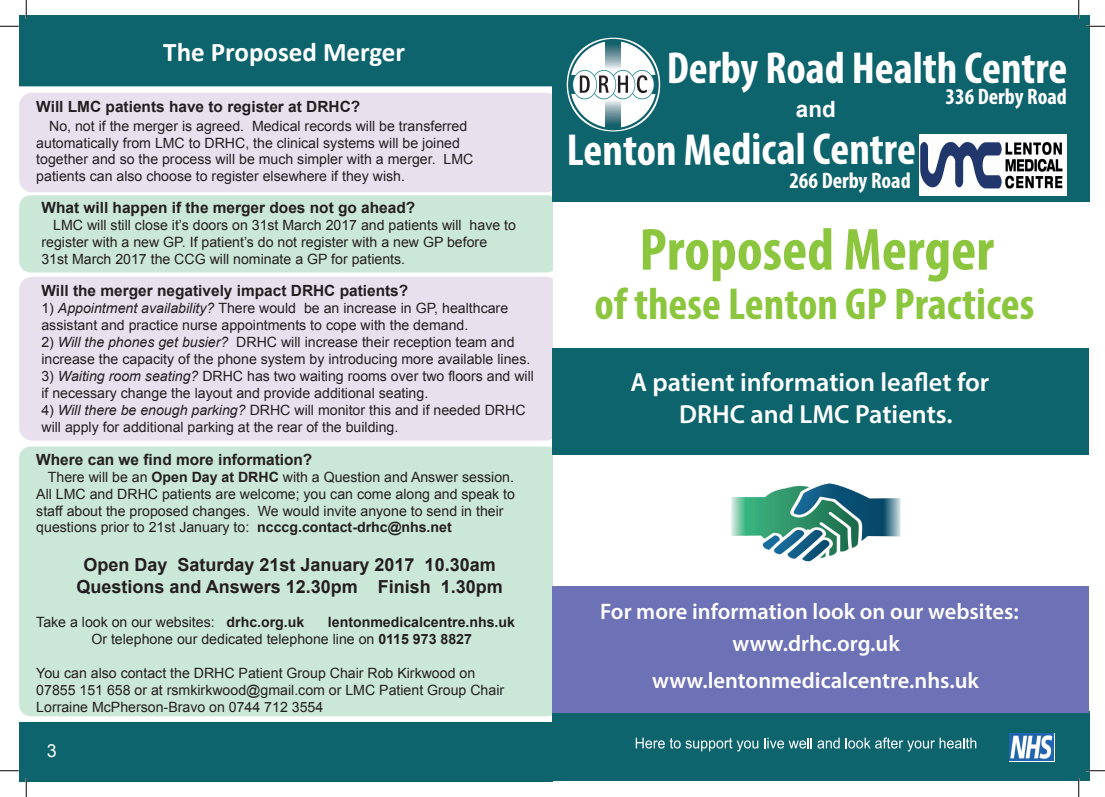
<style>
.page{position:relative;width:1105px;height:797px;background:#fff}
.page>*{position:absolute;margin:0;border:0;box-sizing:border-box;transform-origin:0 0}
.t1{font:700 condensed 60px "Myriad Pro";color:#8bc63e}
.t2{font:700 condensed 45px/81.1px "Myriad Pro";letter-spacing:-.005em;color:#fff}
.t3{font:700 condensed 45px "Myriad Pro";color:#8bc63e}
.t4{font:700 27px "Calibri";color:#fff}
.t5{font:600 26.25px/31.5px "Myriad Pro";color:#fff;text-align:center}
.t6{font:600 22.5px "Myriad Pro";color:#fff}
.t7{font:700 condensed 22.5px "Myriad Pro";color:#fff}
.t8{font:700 22.5px "Arial";color:#fff}
.t9{font:700 18px/21.6px "Arial";color:#231f20;text-align:center}
.t10{font:18px "Arial";color:#fff}
.t11{font:700 15.38px "Arial";color:#231f20}
.t12{font:14.12px/17px "Arial";color:#231f20}
.s1{font-style:italic}
.s2{font-weight:700}
</style>
<div class="page">
<div style="left:552px;top:711px;width:537px;height:70px;background:#0d646d"></div>
<div style="left:552px;top:16px;width:537px;height:186px;background:#0d646d"></div>
<div style="left:1082px;top:586px;width:7px;height:126px;background:#6d71b5"></div>
<div style="left:1082px;top:348px;width:7px;height:107px;background:#0d646d"></div>
<div style="left:1076px;top:586px;width:7px;height:126px;background:#6d71b5"></div>
<div style="left:1076px;top:348px;width:7px;height:107px;background:#0d646d"></div>
<div style="left:19px;top:93px;width:533px;height:99px;background:#e9e0ee"></div>
<div style="left:19px;top:16px;width:533px;height:70px;background:#0d646d"></div>
<div style="left:19px;top:446px;width:533px;height:270px;background:#cbe7d7"></div>
<div style="left:19px;top:195px;width:533px;height:77px;background:#cbe7d7"></div>
<div style="left:19px;top:722px;width:533px;height:59px;background:#0d646d"></div>
<div style="left:19px;top:277px;width:533px;height:163px;background:#e9e0ee"></div>
<div style="left:552px;top:586px;width:525px;height:126px;background:#6d71b5"></div>
<div style="left:552px;top:348px;width:525px;height:107px;background:#0d646d"></div>
<svg style="left:636px;top:737px;width:122px;height:14px"></svg>
<svg style="left:764px;top:737px;width:212px;height:14px"></svg>
<svg style="left:567px;top:38px;width:93px;height:93px"></svg>
<svg style="left:568px;top:39px;width:91px;height:91px"></svg>
<div style="left:606px;top:124px;width:15px;height:5px;background:#10616b"></div>
<hr style="left:606px;top:40px;width:15px;height:3px;background:#10616b">
<svg style="left:570px;top:75px;width:4px;height:19px"></svg>
<hr style="left:654px;top:75px;width:3px;height:19px;background:#10616b">
<svg style="left:574px;top:43px;width:81px;height:82px;background:#bfd0d3"></svg>
<svg style="left:1009px;top:733px;width:45px;height:28px"></svg>
<img style="left:1010px;top:733px;width:43px;height:27px">
<img style="left:731px;top:483px;width:170px;height:79px">
<img style="left:919px;top:135px;width:147px;height:60px">
<svg style="left:0;top:25px;width:19px;height:2px"></svg>
<svg style="left:1086px;top:25px;width:19px;height:2px"></svg>
<svg style="left:0;top:770px;width:19px;height:1px"></svg>
<svg style="left:1086px;top:770px;width:19px;height:1px"></svg>
<svg style="left:25px;top:0;width:2px;height:19px"></svg>
<svg style="left:25px;top:778px;width:2px;height:19px"></svg>
<svg style="left:1078px;top:0;width:1px;height:19px"></svg>
<svg style="left:1078px;top:778px;width:1px;height:19px"></svg>
<h3 class="t4" style="left:163px;top:34px;width:243px">The Proposed Merger</h3>
<p class="t11" style="left:36px;top:96px;width:325px">Will LMC patients have to register at DRHC?</p>
<p class="t12" style="left:36px;top:117px;width:439px;text-indent:13px">No, not if the merger is agreed. Medical records will be transferred automatically from LMC to DRHC, the clinical systems will be joined together and so the process will be much simpler with a merger. LMC patients can also choose to register elsewhere if they wish.</p>
<p class="t11" style="left:41px;top:198px;width:375px">What will happen if the merger does not go ahead?</p>
<p class="t12" style="left:41px;top:217px;width:476px;text-indent:12px">LMC will still close it’s doors on 31st March 2017 and patients will have to register with a new GP. If patient’s do not register with a new GP before<br>31st March 2017 the CCG will nominate a GP for patients.</p>
<p class="t11" style="left:41px;top:280px;width:368px">Will the merger negatively impact DRHC patients?</p>
<p class="t12" style="left:41px;top:300px;width:468px">1) <span class="s1">Appointment availability?</span> There would be an increase in GP, healthcare assistant and practice nurse appointments to cope with the demand.</p>
<p class="t12" style="left:41px;top:334px;width:490px">2) <span class="s1">Will the phones get busier?</span> DRHC will increase their reception team and increase the capacity of the phone system by introducing more available lines.</p>
<p class="t12" style="left:41px;top:367px;width:494px">3) <span class="s1">Waiting room seating?</span> DRHC has two waiting rooms over two floors and will if necessary change the layout and provide additional seating.</p>
<p class="t12" style="left:41px;top:401px;width:486px">4) <span class="s1">Will there be enough parking?</span> DRHC will monitor this and if needed DRHC will apply for additional parking at the rear of the building.</p>
<p class="t11" style="left:36px;top:449px;width:278px">Where can we find more information?</p>
<p class="t12" style="left:36px;top:468px;width:480px;text-indent:12px">There will be an <span class="s2">Open Day at DRHC</span> with a Question and Answer session.<br>All LMC and DRHC patients are welcome; you can come along and speak to staff about the proposed changes. We would invite anyone to send in their questions prior to 21st January to: <span class="s2">ncccg.contact-drhc@nhs.net</span></p>
<p class="t9" style="left:76px;top:554px;width:428px">Open Day Saturday 21st January 2017 10.30am<br>Questions and Answers 12.30pm Finish 1.30pm</p>
<p class="t12" style="left:36px;top:613px;width:270px">Take a look on our websites: <span class="s2">drhc.org.uk</span></p>
<p class="t12" style="left:91px;top:613px;width:425px;text-indent:237px"><span class="s2">lentonmedicalcentre.nhs.uk<br></span>Or telephone our dedicated telephone line on <span class="s2">0115 973 8827</span></p>
<p class="t12" style="left:36px;top:664px;width:469px">You can also contact the DRHC Patient Group Chair Rob Kirkwood on<br>07855 151 658 or at rsmkirkwood@gmail.com or LMC Patient Group Chair<br>Lorraine McPherson-Bravo on 0744 712 3554</p>
<p class="t10" style="left:47px;top:739px;width:12px">3</p>
<h2 class="t2" style="left:567px;top:32px;width:502px;text-indent:100px">Derby Road Health Centre<br>Lenton Medical Centre</h2>
<h2 class="t2" style="left:573px;top:32px;width:502px;text-indent:100px">Derby Road Health Centre<br>Lenton Medical Centre</h2>
<h2 class="t2" style="left:579px;top:32px;width:502px;text-indent:100px">Derby Road Health Centre<br>Lenton Medical Centre</h2>
<h3 class="t7" style="left:945px;top:88px;width:123px">336 Derby Road</h3>
<h3 class="t7" style="left:952px;top:88px;width:123px">336 Derby Road</h3>
<h3 class="t7" style="left:958px;top:88px;width:123px">336 Derby Road</h3>
<h3 class="t8" style="left:796px;top:94px;width:41px">and</h3>
<h3 class="t8" style="left:803px;top:94px;width:41px">and</h3>
<h3 class="t8" style="left:808px;top:94px;width:41px">and</h3>
<h3 class="t7" style="left:789px;top:172px;width:123px">266 Derby Road</h3>
<h1 class="t1" style="left:639px;top:228px;width:356px">Proposed Merger</h1>
<h2 class="t3" style="left:595px;top:287px;width:441px">of these Lenton GP Practices</h2>
<h3 class="t7" style="left:796px;top:172px;width:123px">266 Derby Road</h3>
<h3 class="t7" style="left:802px;top:172px;width:123px">266 Derby Road</h3>
<h2 class="t3" style="left:601px;top:287px;width:441px">of these Lenton GP Practices</h2>
<h2 class="t3" style="left:607px;top:287px;width:441px">of these Lenton GP Practices</h2>
<h3 class="t5" style="left:630px;top:368px;width:360px">A patient information leaflet for<br>DRHC and LMC Patients.</h3>
<h3 class="t5" style="left:637px;top:368px;width:360px">A patient information leaflet for<br>DRHC and LMC Patients.</h3>
<h3 class="t5" style="left:643px;top:368px;width:360px">A patient information leaflet for<br>DRHC and LMC Patients.</h3>
<h3 class="t6" style="left:600px;top:603px;width:420px">For more information look on our websites:</h3>
<h3 class="t6" style="left:607px;top:603px;width:420px">For more information look on our websites:</h3>
<h3 class="t6" style="left:613px;top:603px;width:420px">For more information l ok on our websites:</h3>
<h3 class="t6" style="left:732px;top:635px;width:169px">www.drhc.org.uk</h3>
<h3 class="t6" style="left:739px;top:635px;width:169px">www.drhc.org.uk</h3>
<h3 class="t6" style="left:745px;top:635px;width:169px">www.drhc.org.uk</h3>
<h3 class="t6" style="left:652px;top:671px;width:328px">www.lentonmedicalcentre.nhs.uk</h3>
<h3 class="t6" style="left:659px;top:671px;width:328px">www.lentonmedicalcentre.nhs.uk</h3>
<h3 class="t6" style="left:665px;top:671px;width:328px">www.lentonmedicalcentre.nhs.uk</h3>
</div>
